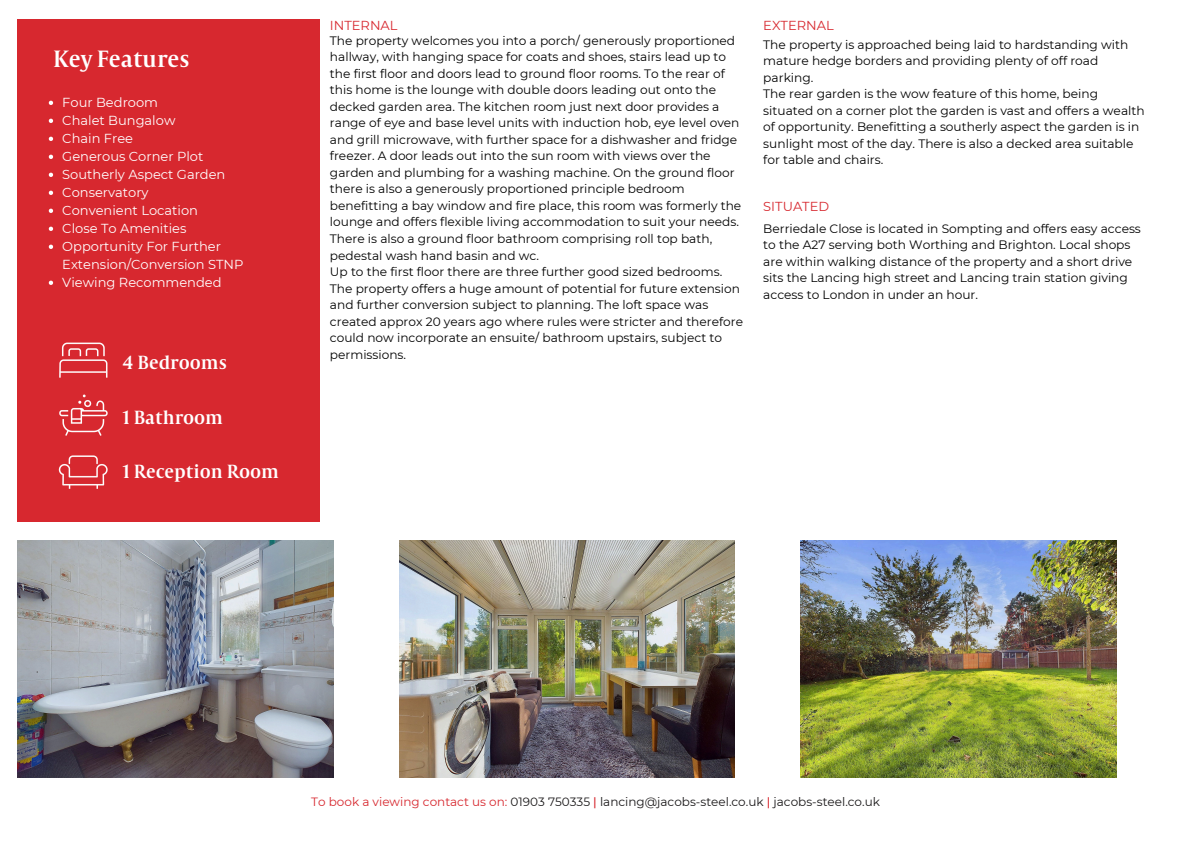
<style>
.page{position:relative;width:1191px;height:843px;background:#fff}
.page>*{position:absolute;margin:0;border:0;box-sizing:border-box;transform-origin:0 0}
.t1{font:26px "Capitolium Road";color:#fff}
.t2{font:21px "Capitolium Road";color:#fff}
.t3{font:13px/18px "Montserrat";color:#fff}
.t4{font:13px "Montserrat";color:#d7282f}
.t5{font:12.2px/16.5px "Montserrat";color:#000}
.t6{font:12px "Montserrat";color:#191718}
.s1{color:#d7282f}
.s2{font-weight:500;color:#d7282f}
</style>
<div class="page">
<div style="left:17px;top:19px;width:303px;height:502px;background:#d7282f"></div>
<img style="left:58px;top:455px;width:50px;height:34px">
<img style="left:59px;top:394px;width:49px;height:42px">
<img style="left:59px;top:342px;width:49px;height:36px">
<img style="left:800px;top:540px;width:315px;height:237px">
<img style="left:399px;top:540px;width:335px;height:237px">
<img style="left:17px;top:540px;width:316px;height:237px">
<svg style="left:49px;top:101px;width:4px;height:4px"></svg>
<svg style="left:49px;top:119px;width:4px;height:4px"></svg>
<svg style="left:49px;top:137px;width:4px;height:4px"></svg>
<svg style="left:49px;top:155px;width:4px;height:4px"></svg>
<svg style="left:49px;top:173px;width:4px;height:4px"></svg>
<svg style="left:49px;top:190px;width:4px;height:5px"></svg>
<svg style="left:49px;top:208px;width:4px;height:5px"></svg>
<svg style="left:49px;top:226px;width:4px;height:5px"></svg>
<svg style="left:49px;top:244px;width:4px;height:5px"></svg>
<svg style="left:49px;top:280px;width:4px;height:5px"></svg>
<p class="t1" style="left:53px;top:50px;width:138px">Key Features</p>
<p class="t3" style="left:62px;top:93px;width:97px">Four Bedroom</p>
<h3 class="t3" style="left:62px;top:111px;width:115px">Chalet Bungalow</h3>
<p class="t3" style="left:62px;top:129px;width:72px">Chain Free</p>
<p class="t3" style="left:62px;top:147px;width:142px">Generous Corner Plot</p>
<h3 class="t3" style="left:62px;top:165px;width:165px">Southerly Aspect Garden</h3>
<p class="t3" style="left:62px;top:183px;width:88px">Conservatory</p>
<p class="t3" style="left:62px;top:201px;width:137px">Convenient Location</p>
<p class="t3" style="left:62px;top:219px;width:126px">Close To Amenities</p>
<p class="t3" style="left:62px;top:237px;width:183px">Opportunity For Further<br>Extension/Conversion STNP</p>
<p class="t3" style="left:62px;top:273px;width:161px">Viewing Recommended</p>
<p class="t2" style="left:123px;top:355px;width:106px">4 Bedrooms</p>
<p class="t2" style="left:123px;top:410px;width:102px">1 Bathroom</p>
<p class="t2" style="left:123px;top:464px;width:158px">1 Reception Room</p>
<p class="t4" style="left:330px;top:17px;width:69px">INTERNAL</p>
<p class="t4" style="left:763px;top:17px;width:72px">EXTERNAL</p>
<p class="t5" style="left:330px;top:32px;width:413px">The property welcomes you into a porch/ generously proportioned hallway, with hanging space for coats and shoes, stairs lead up to the first floor and doors lead to ground floor rooms. To the rear of this home is the lounge with double doors leading out onto the decked garden area. The kitchen room just next door provides a range of eye and base level units with induction hob, eye level oven and grill microwave, with further space for a dishwasher and fridge freezer. A door leads out into the sun room with views over the garden and plumbing for a washing machine. On the ground floor there is also a generously proportioned principle bedroom benefitting a bay window and fire place, this room was formerly the lounge and offers flexible living accommodation to suit your needs.<br>There is also a ground floor bathroom comprising roll top bath, pedestal wash hand basin and wc.</p>
<h2 class="t5" style="left:330px;top:263px;width:394px">Up to the first floor there are three further good sized bedrooms.</h2>
<h2 class="t5" style="left:330px;top:280px;width:414px">The property offers a huge amount of potential for future extension and further conversion subject to planning. The loft space was created approx 20 years ago where rules were stricter and therefore could now incorporate an ensuite/ bathroom upstairs, subject to permissions.</h2>
<h2 class="t5" style="left:763px;top:36px;width:366px">The property is approached being laid to hardstanding with mature hedge borders and providing plenty of off road parking.</h2>
<h3 class="t5" style="left:763px;top:85px;width:383px">The rear garden is the wow feature of this home, being situated on a corner plot the garden is vast and offers a wealth of opportunity. Benefitting a southerly aspect the garden is in sunlight most of the day. There is also a decked area suitable for table and chairs.</h3>
<p class="t4" style="left:763px;top:198px;width:67px">SITUATED</p>
<p class="t5" style="left:763px;top:220px;width:379px">Berriedale Close is located in Sompting and offers easy access to the A27 serving both Worthing and Brighton. Local shops are within walking distance of the property and a short drive sits the Lancing high street and Lancing train station giving access to London in under an hour.</p>
<p class="t6" style="left:311px;top:794px;width:570px"><span class="s1">To book a viewing contact us on:</span> 01903 750335 <span class="s2">|</span> lancing@jacobs-steel.co.uk <span class="s2">|</span> jacobs-steel.co.uk</p>
</div>
